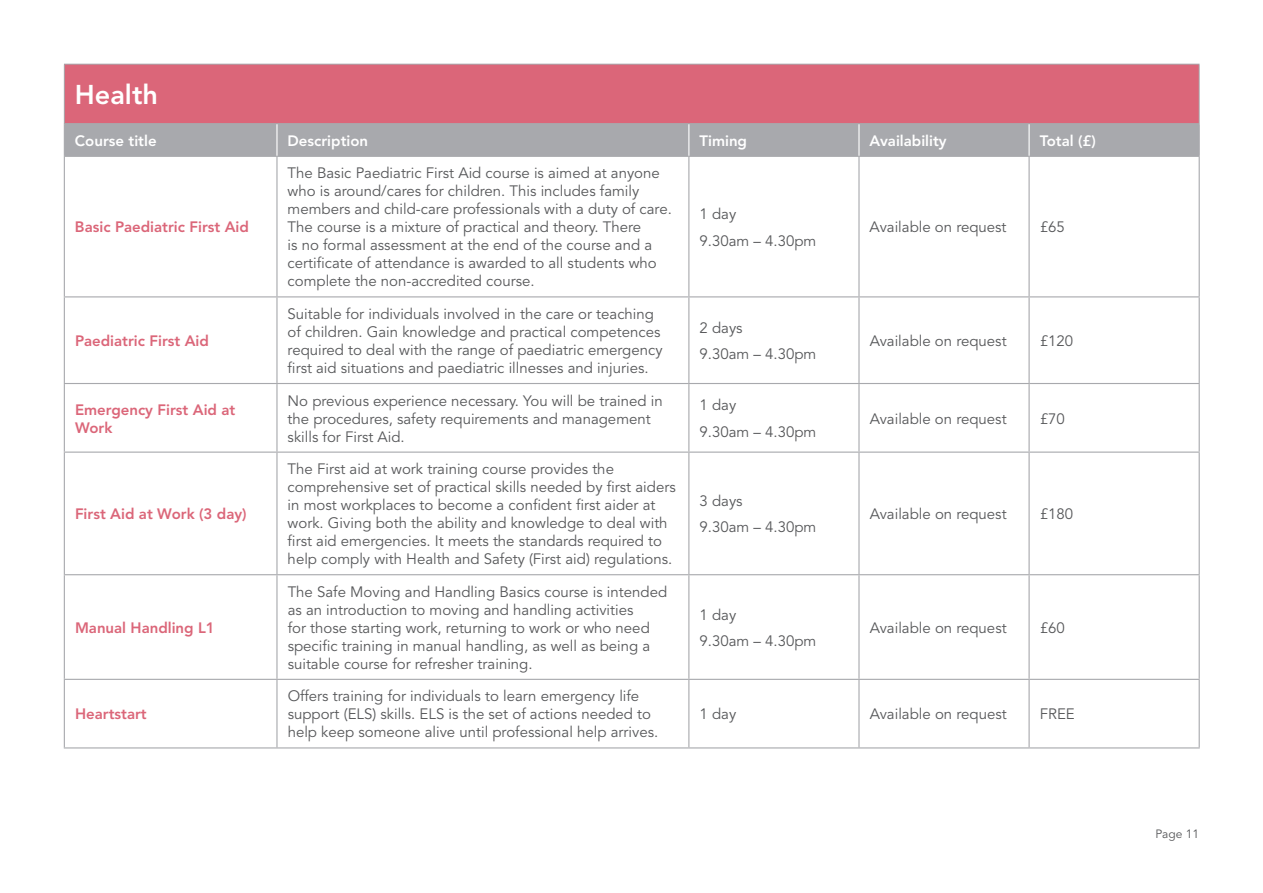
<style>
.page{position:relative;width:1263px;height:893px;background:#fff}
.page>*{position:absolute;margin:0;border:0;box-sizing:border-box;transform-origin:0 0}
.t1{font:800 27px "Avenir LT Std";color:#fff}
.t2{font:15px/18px "Avenir LT Std";color:#57585a}
.t3{font:800 15px/18px "Avenir LT Std";color:#db6679}
.t4{font:800 15px "Avenir LT Std";color:#fff}
.t5{font:12px "Avenir LT Std";color:#57585a}
</style>
<div class="page">
<div style="left:64px;top:64px;width:1135px;height:60px;background:#db6679"></div>
<div style="left:65px;top:124px;width:1133px;height:32px;background:#a8a9ad"></div>
<hr style="left:64px;top:64px;width:213px;height:1px;background:#a8a9ad">
<hr style="left:64px;top:65px;width:1px;height:58px;background:#a8a9ad">
<hr style="left:277px;top:64px;width:412px;height:1px;background:#a8a9ad">
<hr style="left:689px;top:64px;width:170px;height:1px;background:#a8a9ad">
<hr style="left:859px;top:64px;width:170px;height:1px;background:#a8a9ad">
<hr style="left:1029px;top:64px;width:170px;height:1px;background:#a8a9ad">
<hr style="left:1199px;top:65px;width:1px;height:58px;background:#a8a9ad">
<hr style="left:64px;top:123px;width:213px;height:1px;background:#a8a9ad">
<hr style="left:64px;top:124px;width:1px;height:32px;background:#a8a9ad">
<hr style="left:277px;top:123px;width:412px;height:1px;background:#a8a9ad">
<hr style="left:689px;top:123px;width:170px;height:1px;background:#a8a9ad">
<hr style="left:859px;top:123px;width:170px;height:1px;background:#a8a9ad">
<hr style="left:1029px;top:123px;width:171px;height:1px;background:#a8a9ad">
<hr style="left:1198px;top:124px;width:2px;height:32px;background:#a8a9ad">
<hr style="left:64px;top:156px;width:213px;height:1px;background:#a8a9ad">
<hr style="left:64px;top:157px;width:1px;height:139px;background:#a8a9ad">
<hr style="left:277px;top:156px;width:412px;height:1px;background:#a8a9ad">
<hr style="left:276px;top:157px;width:2px;height:139px;background:#a8a9ad">
<hr style="left:689px;top:156px;width:170px;height:1px;background:#a8a9ad">
<hr style="left:688px;top:157px;width:1px;height:139px;background:#a8a9ad">
<hr style="left:859px;top:156px;width:170px;height:1px;background:#a8a9ad">
<hr style="left:858px;top:157px;width:1px;height:139px;background:#a8a9ad">
<hr style="left:1029px;top:156px;width:171px;height:1px;background:#a8a9ad">
<hr style="left:1028px;top:157px;width:2px;height:139px;background:#a8a9ad">
<hr style="left:1198px;top:157px;width:2px;height:139px;background:#a8a9ad">
<hr style="left:64px;top:297px;width:1px;height:86px;background:#a8a9ad">
<hr style="left:276px;top:297px;width:2px;height:86px;background:#a8a9ad">
<hr style="left:689px;top:296px;width:170px;height:1px;background:#a8a9ad">
<hr style="left:688px;top:297px;width:1px;height:86px;background:#a8a9ad">
<hr style="left:859px;top:296px;width:170px;height:1px;background:#a8a9ad">
<hr style="left:858px;top:297px;width:1px;height:86px;background:#a8a9ad">
<hr style="left:1029px;top:296px;width:171px;height:1px;background:#a8a9ad">
<hr style="left:1028px;top:297px;width:2px;height:86px;background:#a8a9ad">
<hr style="left:1198px;top:297px;width:2px;height:86px;background:#a8a9ad">
<hr style="left:64px;top:384px;width:1px;height:68px;background:#a8a9ad">
<hr style="left:276px;top:384px;width:2px;height:68px;background:#a8a9ad">
<hr style="left:688px;top:384px;width:1px;height:68px;background:#a8a9ad">
<hr style="left:859px;top:383px;width:170px;height:1px;background:#a8a9ad">
<hr style="left:858px;top:384px;width:1px;height:68px;background:#a8a9ad">
<hr style="left:1029px;top:383px;width:171px;height:1px;background:#a8a9ad">
<hr style="left:1028px;top:384px;width:2px;height:68px;background:#a8a9ad">
<hr style="left:1198px;top:384px;width:2px;height:68px;background:#a8a9ad">
<hr style="left:64px;top:453px;width:1px;height:121px;background:#a8a9ad">
<hr style="left:276px;top:453px;width:2px;height:121px;background:#a8a9ad">
<hr style="left:688px;top:453px;width:1px;height:121px;background:#a8a9ad">
<hr style="left:859px;top:452px;width:170px;height:1px;background:#a8a9ad">
<hr style="left:858px;top:453px;width:1px;height:121px;background:#a8a9ad">
<hr style="left:1029px;top:452px;width:171px;height:1px;background:#a8a9ad">
<hr style="left:1028px;top:453px;width:2px;height:121px;background:#a8a9ad">
<hr style="left:1198px;top:453px;width:2px;height:121px;background:#a8a9ad">
<hr style="left:64px;top:575px;width:1px;height:104px;background:#a8a9ad">
<hr style="left:276px;top:575px;width:2px;height:104px;background:#a8a9ad">
<hr style="left:688px;top:575px;width:1px;height:104px;background:#a8a9ad">
<hr style="left:859px;top:574px;width:170px;height:1px;background:#a8a9ad">
<hr style="left:858px;top:575px;width:1px;height:104px;background:#a8a9ad">
<hr style="left:1029px;top:574px;width:171px;height:1px;background:#a8a9ad">
<hr style="left:1028px;top:575px;width:2px;height:104px;background:#a8a9ad">
<hr style="left:1198px;top:575px;width:2px;height:104px;background:#a8a9ad">
<hr style="left:64px;top:680px;width:1px;height:67px;background:#a8a9ad">
<hr style="left:276px;top:680px;width:2px;height:67px;background:#a8a9ad">
<hr style="left:688px;top:680px;width:1px;height:67px;background:#a8a9ad">
<hr style="left:859px;top:679px;width:170px;height:1px;background:#a8a9ad">
<hr style="left:858px;top:680px;width:1px;height:67px;background:#a8a9ad">
<hr style="left:1029px;top:679px;width:171px;height:1px;background:#a8a9ad">
<hr style="left:1028px;top:680px;width:2px;height:67px;background:#a8a9ad">
<hr style="left:1198px;top:680px;width:2px;height:67px;background:#a8a9ad">
<hr style="left:859px;top:747px;width:170px;height:1px;background:#a8a9ad">
<hr style="left:1029px;top:747px;width:171px;height:1px;background:#a8a9ad">
<hr style="left:276px;top:124px;width:2px;height:32px;background:#fff">
<hr style="left:688px;top:124px;width:1px;height:32px;background:#fff">
<hr style="left:858px;top:124px;width:1px;height:32px;background:#fff">
<hr style="left:1028px;top:124px;width:2px;height:32px;background:#fff">
<hr style="left:64px;top:296px;width:213px;height:1px;background:#a8a9ad">
<hr style="left:277px;top:296px;width:412px;height:1px;background:#a8a9ad">
<hr style="left:64px;top:383px;width:213px;height:1px;background:#a8a9ad">
<hr style="left:277px;top:383px;width:412px;height:1px;background:#a8a9ad">
<hr style="left:689px;top:383px;width:170px;height:1px;background:#a8a9ad">
<hr style="left:64px;top:452px;width:213px;height:1px;background:#a8a9ad">
<hr style="left:277px;top:452px;width:412px;height:1px;background:#a8a9ad">
<hr style="left:689px;top:452px;width:170px;height:1px;background:#a8a9ad">
<hr style="left:64px;top:574px;width:213px;height:1px;background:#a8a9ad">
<hr style="left:277px;top:574px;width:412px;height:1px;background:#a8a9ad">
<hr style="left:689px;top:574px;width:170px;height:1px;background:#a8a9ad">
<hr style="left:64px;top:679px;width:213px;height:1px;background:#a8a9ad">
<hr style="left:277px;top:679px;width:412px;height:1px;background:#a8a9ad">
<hr style="left:689px;top:679px;width:170px;height:1px;background:#a8a9ad">
<hr style="left:64px;top:747px;width:213px;height:1px;background:#a8a9ad">
<hr style="left:277px;top:747px;width:412px;height:1px;background:#a8a9ad">
<hr style="left:689px;top:747px;width:170px;height:1px;background:#a8a9ad">
<h1 class="t1" style="left:75px;top:79px;width:85px">Health</h1>
<p class="t4" style="left:75px;top:132px;width:83px">Course title</p>
<p class="t4" style="left:288px;top:132px;width:82px">Description</p>
<p class="t4" style="left:699px;top:132px;width:49px">Timing</p>
<p class="t4" style="left:870px;top:132px;width:79px">Availability</p>
<p class="t4" style="left:1040px;top:132px;width:58px">Total (£)</p>
<p class="t3" style="left:75px;top:218px;width:175px">Basic Paediatric First Aid</p>
<p class="t3" style="left:75px;top:332px;width:135px">Paediatric First Aid</p>
<p class="t2" style="left:288px;top:165px;width:386px">The Basic Paediatric First Aid course is aimed at anyone who is around/cares for children. This includes family members and child-care professionals with a duty of care.<br>The course is a mixture of practical and theory. There<br>is no formal assessment at the end of the course and a certificate of attendance is awarded to all students who complete the non-accredited course.</p>
<p class="t2" style="left:288px;top:305px;width:376px">Suitable for individuals involved in the care or teaching of children. Gain knowledge and practical competences required to deal with the range of paediatric emergency first aid situations and paediatric illnesses and injuries.</p>
<p class="t2" style="left:699px;top:201px;width:118px;line-height:26.5px">1 day<br>9.30am – 4.30pm</p>
<p class="t2" style="left:699px;top:315px;width:118px;line-height:26.5px">2 days<br>9.30am – 4.30pm</p>
<p class="t3" style="left:75px;top:400px;width:162px">Emergency First Aid at<br>Work</p>
<p class="t2" style="left:288px;top:392px;width:377px">No previous experience necessary. You will be trained in the procedures, safety requirements and management skills for First Aid.</p>
<p class="t2" style="left:699px;top:392px;width:118px;line-height:26.5px">1 day<br>9.30am – 4.30pm</p>
<p class="t3" style="left:75px;top:505px;width:173px">First Aid at Work (3 day)</p>
<p class="t3" style="left:75px;top:619px;width:141px">Manual Handling L1</p>
<p class="t2" style="left:288px;top:460px;width:390px">The First aid at work training course provides the comprehensive set of practical skills needed by first aiders in most workplaces to become a confident first aider at work. Giving both the ability and knowledge to deal with first aid emergencies. It meets the standards required to help comply with Health and Safety (First aid) regulations.</p>
<p class="t2" style="left:288px;top:583px;width:381px">The Safe Moving and Handling Basics course is intended as an introduction to moving and handling activities<br>for those starting work, returning to work or who need specific training in manual handling, as well as being a suitable course for refresher training.</p>
<p class="t2" style="left:700px;top:488px;width:118px;line-height:26.5px">3 days<br>9.30am – 4.30pm</p>
<p class="t2" style="left:700px;top:601px;width:118px;line-height:26.5px">1 day<br>9.30am – 4.30pm</p>
<p class="t2" style="left:870px;top:219px;width:138px">Available on request</p>
<p class="t2" style="left:1040px;top:219px;width:27px">£65</p>
<p class="t2" style="left:870px;top:332px;width:138px">Available on request</p>
<p class="t2" style="left:1040px;top:332px;width:35px">£120</p>
<p class="t2" style="left:870px;top:410px;width:138px">Available on request</p>
<p class="t2" style="left:1040px;top:410px;width:27px">£70</p>
<p class="t2" style="left:870px;top:505px;width:138px">Available on request</p>
<p class="t2" style="left:1040px;top:505px;width:35px">£180</p>
<p class="t2" style="left:870px;top:619px;width:138px">Available on request</p>
<p class="t2" style="left:1040px;top:619px;width:27px">£60</p>
<p class="t3" style="left:75px;top:705px;width:73px">Heartstart</p>
<p class="t2" style="left:288px;top:688px;width:372px">Offers training for individuals to learn emergency life support (ELS) skills. ELS is the set of actions needed to help keep someone alive until professional help arrives.</p>
<p class="t2" style="left:700px;top:706px;width:38px">1 day</p>
<p class="t2" style="left:870px;top:706px;width:138px">Available on request</p>
<p class="t2" style="left:1040px;top:706px;width:37px">FREE</p>
<p class="t5" style="left:1155px;top:827px;width:45px">Page 11</p>
</div>
